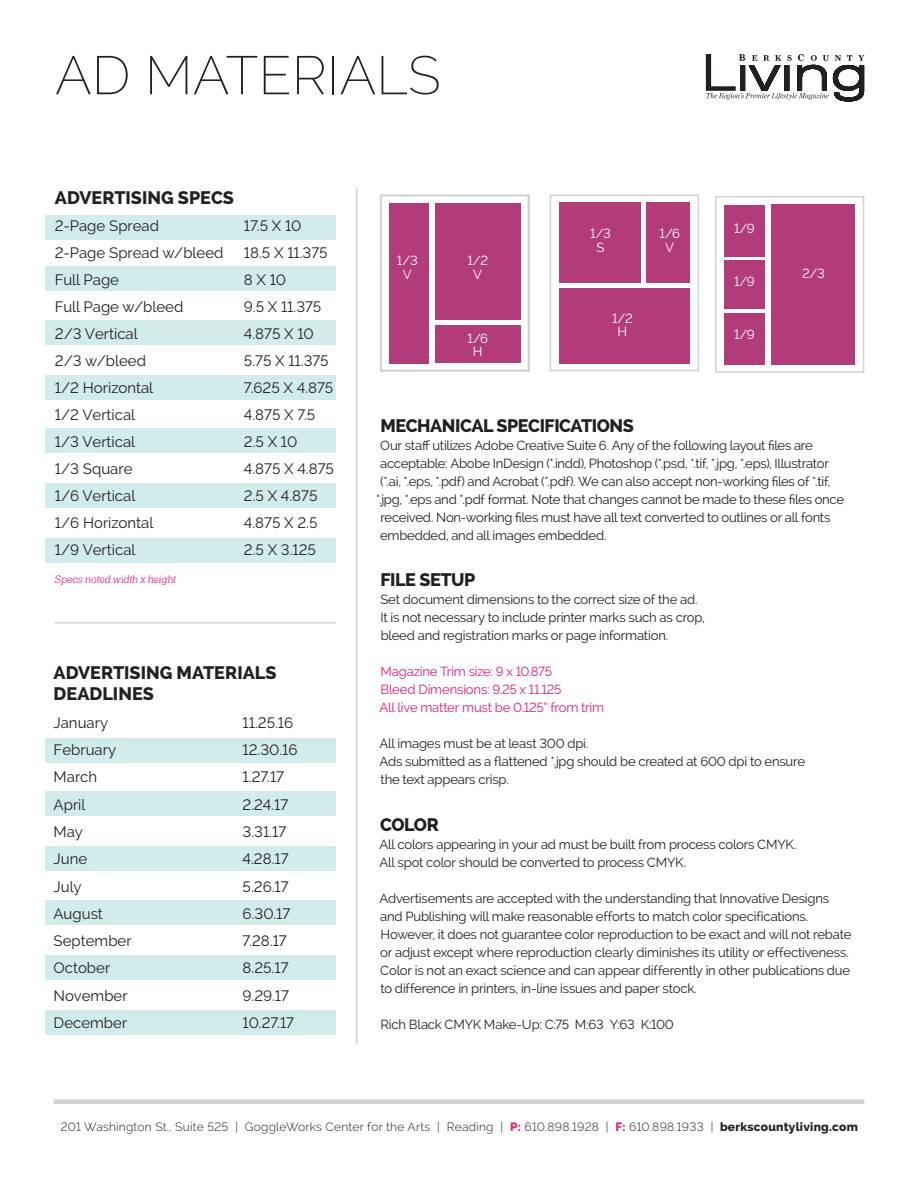
<style>
.page{position:relative;width:918px;height:1188px;background:#fff}
.page>*{position:absolute;margin:0;border:0;box-sizing:border-box;transform-origin:0 0}
.t1{font:200 54px "Raleway";color:#231f20}
.t2{font:800 18px "Raleway";color:#231f20}
.t3{font:800 18px "Raleway";letter-spacing:-.02em;color:#231f20}
.t4{font:15px "Raleway";color:#231f20}
.t5{font:13.2px/18px "Raleway";letter-spacing:-.015em;color:#231f20}
.t6{font:13.2px "Raleway";letter-spacing:-.015em;color:#e31b78}
.t7{font:13.2px "Raleway";color:#fff}
.t8{font:300 12px "Raleway";letter-spacing:.02em;color:#231f20}
.t9{font:11.25px "Quint Lgt Itl";letter-spacing:-.02em;color:#e31b78}
.s1{font-weight:800;color:#e31b78}
.s2{font-weight:800}
</style>
<div class="page">
<svg style="left:706px;top:54px;width:158px;height:48px"></svg>
<div style="left:54px;top:1099px;width:810px;height:5px;background:#d1d2d4"></div>
<div style="left:45px;top:738px;width:291px;height:25px;background:#d2ebeb"></div>
<div style="left:45px;top:266px;width:291px;height:25px;background:#d2ebeb"></div>
<div style="left:45px;top:215px;width:291px;height:25px;background:#d2ebeb"></div>
<div style="left:45px;top:846px;width:291px;height:25px;background:#d2ebeb"></div>
<div style="left:45px;top:375px;width:291px;height:25px;background:#d2ebeb"></div>
<div style="left:45px;top:791px;width:291px;height:25px;background:#d2ebeb"></div>
<div style="left:45px;top:320px;width:291px;height:25px;background:#d2ebeb"></div>
<div style="left:45px;top:900px;width:291px;height:25px;background:#d2ebeb"></div>
<div style="left:45px;top:428px;width:291px;height:25px;background:#d2ebeb"></div>
<div style="left:45px;top:955px;width:291px;height:25px;background:#d2ebeb"></div>
<div style="left:45px;top:483px;width:291px;height:25px;background:#d2ebeb"></div>
<div style="left:45px;top:1010px;width:291px;height:25px;background:#d2ebeb"></div>
<div style="left:45px;top:538px;width:291px;height:25px;background:#d2ebeb"></div>
<hr style="left:54px;top:622px;width:282px;height:2px;background:#d1d2d4">
<hr style="left:356px;top:187px;width:1px;height:857px;background:#d1d2d4">
<svg style="left:380px;top:194px;width:150px;height:178px"></svg>
<div style="left:389px;top:204px;width:39px;height:160px;background:#b23b7a"></div>
<div style="left:435px;top:204px;width:86px;height:116px;background:#b23b7a"></div>
<div style="left:435px;top:325px;width:86px;height:38px;background:#b23b7a"></div>
<div style="left:646px;top:203px;width:44px;height:80px;background:#b23b7a"></div>
<div style="left:550px;top:195px;width:149px;height:176px;border:2px solid #d1d2d4"></div>
<div style="left:559px;top:288px;width:131px;height:76px;background:#b23b7a"></div>
<div style="left:559px;top:203px;width:82px;height:80px;background:#b23b7a"></div>
<div style="left:715px;top:196px;width:149px;height:177px;border:2px solid #d1d2d4"></div>
<div style="left:772px;top:205px;width:83px;height:160px;background:#b23b7a"></div>
<div style="left:724px;top:205px;width:41px;height:51px;background:#b23b7a"></div>
<div style="left:724px;top:261px;width:41px;height:48px;background:#b23b7a"></div>
<div style="left:724px;top:314px;width:41px;height:51px;background:#b23b7a"></div>
<p class="t1" style="left:55px;top:44px;width:387px">AD MATERIALS</p>
<p class="t2" style="left:55px;top:188px;width:181px">ADVERTISING SPECS</p>
<p class="t4" style="left:55px;top:217px;width:106px">2-Page Spread</p>
<p class="t4" style="left:244px;top:217px;width:59px">17.5 X 10</p>
<p class="t4" style="left:55px;top:244px;width:170px">2-Page Spread w/bleed</p>
<p class="t4" style="left:244px;top:244px;width:85px">18.5 X 11.375</p>
<p class="t4" style="left:55px;top:271px;width:66px">Full Page</p>
<p class="t4" style="left:244px;top:271px;width:44px">8 X 10</p>
<p class="t4" style="left:55px;top:298px;width:130px">Full Page w/bleed</p>
<p class="t4" style="left:244px;top:298px;width:79px">9.5 X 11.375</p>
<p class="t4" style="left:55px;top:325px;width:84px">2/3 Vertical</p>
<p class="t4" style="left:244px;top:325px;width:71px">4.875 X 10</p>
<p class="t4" style="left:55px;top:352px;width:93px">2/3 w/bleed</p>
<p class="t4" style="left:244px;top:352px;width:86px">5.75 X 11.375</p>
<p class="t4" style="left:55px;top:379px;width:100px">1/2 Horizontal</p>
<p class="t4" style="left:244px;top:379px;width:91px">7.625 X 4.875</p>
<p class="t4" style="left:55px;top:406px;width:82px">1/2 Vertical</p>
<p class="t4" style="left:244px;top:406px;width:73px">4.875 X 7.5</p>
<p class="t4" style="left:55px;top:433px;width:82px">1/3 Vertical</p>
<p class="t4" style="left:244px;top:433px;width:55px">2.5 X 10</p>
<p class="t4" style="left:55px;top:460px;width:79px">1/3 Square</p>
<p class="t4" style="left:244px;top:460px;width:91px">4.875 X 4.875</p>
<p class="t4" style="left:55px;top:487px;width:82px">1/6 Vertical</p>
<p class="t4" style="left:244px;top:487px;width:75px">2.5 X 4.875</p>
<p class="t4" style="left:55px;top:514px;width:100px">1/6 Horizontal</p>
<p class="t4" style="left:244px;top:514px;width:75px">4.875 X 2.5</p>
<p class="t4" style="left:55px;top:541px;width:82px">1/9 Vertical</p>
<p class="t4" style="left:244px;top:541px;width:74px">2.5 X 3.125</p>
<p class="t9" style="left:55px;top:572px;width:123px">Specs noted width x height</p>
<p class="t2" style="left:54px;top:663px;width:224px">ADVERTISING MATERIALS</p>
<p class="t2" style="left:54px;top:684px;width:102px">DEADLINES</p>
<p class="t4" style="left:54px;top:714px;width:56px">January</p>
<p class="t4" style="left:243px;top:714px;width:52px">11.25.16</p>
<p class="t4" style="left:54px;top:741px;width:64px">February</p>
<p class="t4" style="left:243px;top:741px;width:56px">12.30.16</p>
<p class="t4" style="left:54px;top:768px;width:45px">March</p>
<p class="t4" style="left:243px;top:768px;width:43px">1.27.17</p>
<p class="t4" style="left:54px;top:796px;width:33px">April</p>
<p class="t4" style="left:243px;top:796px;width:47px">2.24.17</p>
<p class="t4" style="left:54px;top:823px;width:31px">May</p>
<p class="t4" style="left:243px;top:823px;width:45px">3.31.17</p>
<p class="t4" style="left:54px;top:850px;width:35px">June</p>
<p class="t4" style="left:243px;top:850px;width:47px">4.28.17</p>
<p class="t4" style="left:54px;top:878px;width:30px">July</p>
<p class="t4" style="left:243px;top:878px;width:48px">5.26.17</p>
<p class="t4" style="left:54px;top:905px;width:51px">August</p>
<p class="t4" style="left:243px;top:905px;width:49px">6.30.17</p>
<p class="t4" style="left:54px;top:932px;width:80px">September</p>
<p class="t4" style="left:243px;top:932px;width:46px">7.28.17</p>
<p class="t4" style="left:54px;top:959px;width:58px">October</p>
<p class="t4" style="left:243px;top:959px;width:47px">8.25.17</p>
<p class="t4" style="left:54px;top:987px;width:76px">November</p>
<p class="t4" style="left:243px;top:987px;width:48px">9.29.17</p>
<p class="t4" style="left:54px;top:1014px;width:75px">December</p>
<p class="t4" style="left:243px;top:1014px;width:53px">10.27.17</p>
<p class="t7" style="left:397px;top:253px;width:22px">1/3</p>
<p class="t7" style="left:403px;top:266px;width:10px">V</p>
<p class="t7" style="left:590px;top:226px;width:22px">1/3</p>
<p class="t7" style="left:597px;top:239px;width:10px">S</p>
<p class="t7" style="left:659px;top:226px;width:22px">1/6</p>
<p class="t7" style="left:665px;top:239px;width:10px">V</p>
<p class="t7" style="left:734px;top:220px;width:22px">1/9</p>
<p class="t7" style="left:467px;top:253px;width:22px">1/2</p>
<p class="t7" style="left:473px;top:266px;width:10px">V</p>
<p class="t7" style="left:802px;top:266px;width:24px">2/3</p>
<p class="t7" style="left:612px;top:310px;width:22px">1/2</p>
<p class="t7" style="left:618px;top:324px;width:11px">H</p>
<p class="t7" style="left:467px;top:331px;width:22px">1/6</p>
<p class="t7" style="left:473px;top:344px;width:11px">H</p>
<p class="t7" style="left:734px;top:274px;width:22px">1/9</p>
<p class="t7" style="left:734px;top:327px;width:22px">1/9</p>
<p class="t3" style="left:380px;top:415px;width:255px">MECHANICAL SPECIFICATIONS</p>
<p class="t5" style="left:380px;top:436px;width:434px">Our staff utilizes Adobe Creative Suite 6. Any of the following layout files are</p>
<p class="t5" style="left:380px;top:454px;width:450px">acceptable: Abobe InDesign (*.indd), Photoshop (*.psd, *.tif, *.jpg, *.eps), Illustrator</p>
<p class="t5" style="left:380px;top:472px;width:452px">(*.ai, *.eps, *.pdf) and Acrobat (*.pdf). We can also accept non-working files of *.tif,</p>
<p class="t5" style="left:376px;top:490px;width:470px">*.jpg, *.eps and *.pdf format. Note that changes cannot be made to these files once</p>
<p class="t5" style="left:380px;top:508px;width:452px">received. Non-working files must have all text converted to outlines or all fonts</p>
<p class="t5" style="left:380px;top:526px;width:228px">embedded, and all images embedded.</p>
<p class="t3" style="left:380px;top:570px;width:96px">FILE SETUP</p>
<p class="t5" style="left:380px;top:590px;width:319px">Set document dimensions to the correct size of the ad.</p>
<p class="t5" style="left:380px;top:608px;width:326px">It is not necessary to include printer marks such as crop,</p>
<p class="t5" style="left:381px;top:626px;width:289px">bleed and registration marks or page information.</p>
<p class="t6" style="left:380px;top:664px;width:173px">Magazine Trim size: 9 x 10.875</p>
<p class="t6" style="left:380px;top:682px;width:183px">Bleed Dimensions: 9.25 x 11.125</p>
<p class="t6" style="left:380px;top:700px;width:226px">All live matter must be 0.125” from trim</p>
<p class="t5" style="left:380px;top:734px;width:210px">All images must be at least 300 dpi.</p>
<p class="t5" style="left:380px;top:752px;width:427px">Ads submitted as a flattened *.jpg should be created at 600 dpi to ensure the text appears crisp.</p>
<p class="t3" style="left:380px;top:814px;width:60px">COLOR</p>
<p class="t5" style="left:380px;top:835px;width:419px">All colors appearing in your ad must be built from process colors CMYK.<br>All spot color should be converted to process CMYK.</p>
<p class="t5" style="left:380px;top:889px;width:473px">Advertisements are accepted with the understanding that Innovative Designs and Publishing will make reasonable efforts to match color specifications.<br>However, it does not guarantee color reproduction to be exact and will not rebate or adjust except where reproduction clearly diminishes its utility or effectiveness.<br>Color is not an exact science and can appear differently in other publications due to difference in printers, in-line issues and paper stock.</p>
<p class="t5" style="left:380px;top:1015px;width:295px">Rich Black CMYK Make-Up: C:75 M:63 Y:63 K:100</p>
<p class="t8" style="left:61px;top:1119px;width:799px">201 Washington St., Suite 525 | GoggleWorks Center for the Arts | Reading | <span class="s1">P:</span> 610.898.1928 | <span class="s1">F:</span> 610.898.1933 | <span class="s2">berkscountyliving.com</span></p>
</div>
